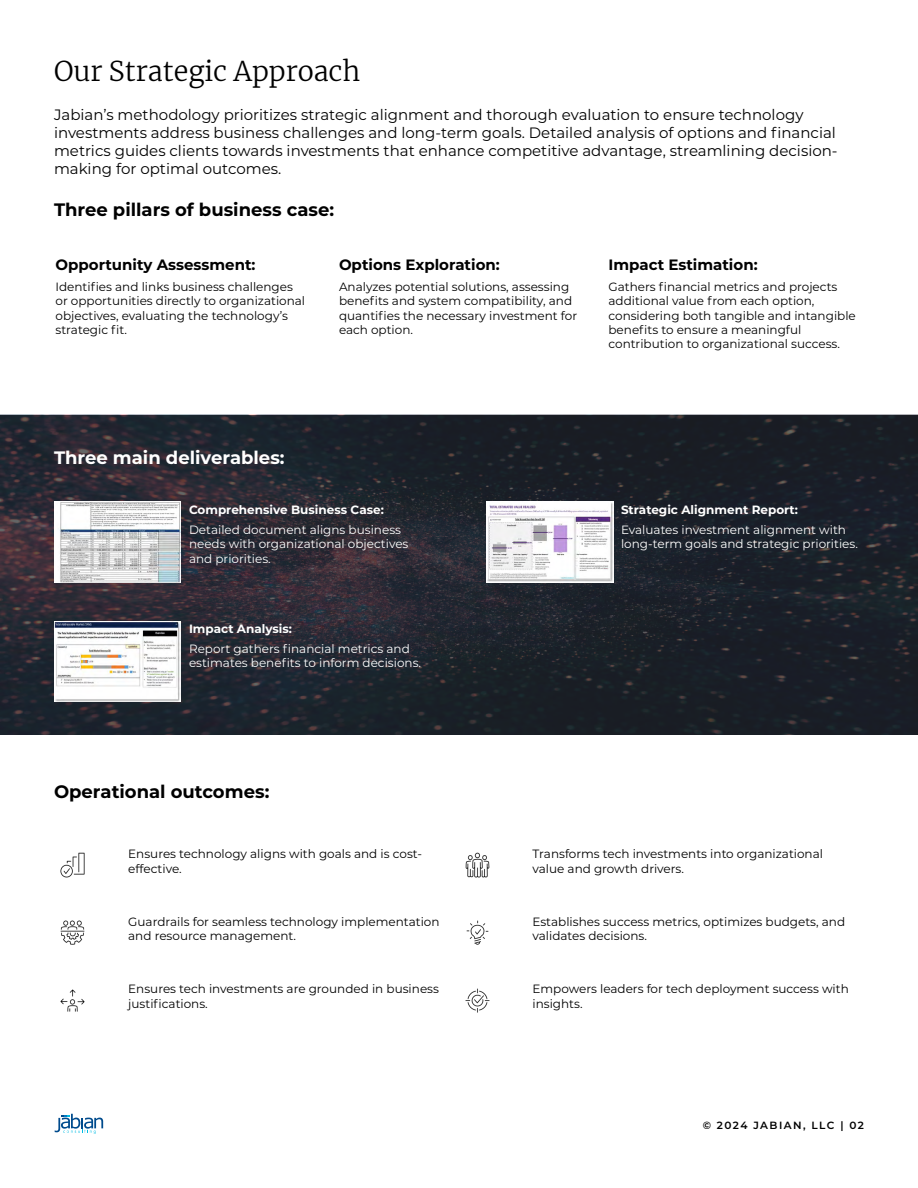
<style>
.page{position:relative;width:918px;height:1188px;background:#fff}
.page>*{position:absolute;margin:0;border:0;box-sizing:border-box;transform-origin:0 0}
.t1{font:300 27px "Merriweather";color:#000}
.t2{font:700 18px "Montserrat";color:#000}
.t3{font:700 18px "Montserrat";color:#fff}
.t4{font:15px/18px "Montserrat";color:#000}
.t5{font:700 15px "Montserrat";color:#000}
.t6{font:12px/14.4px "Montserrat";color:#000}
.t7{font:12px/14.4px "Montserrat";color:#fff}
.t8{font:700 12px "Montserrat";color:#fff}
.t9{font:600 10.5px "Montserrat";letter-spacing:.135em;color:#000}
</style>
<div class="page">
<img style="left:0;top:415px;width:918px;height:320px">
<img style="left:54px;top:502px;width:126px;height:81px">
<img style="left:487px;top:502px;width:126px;height:81px">
<img style="left:54px;top:621px;width:126px;height:81px">
<img style="left:60px;top:852px;width:25px;height:26px">
<img style="left:465px;top:852px;width:25px;height:26px">
<img style="left:60px;top:920px;width:25px;height:25px">
<img style="left:466px;top:920px;width:23px;height:25px">
<img style="left:60px;top:989px;width:25px;height:23px">
<img style="left:465px;top:988px;width:25px;height:25px">
<svg style="left:55px;top:1114px;width:48px;height:20px"></svg>
<h1 class="t1" style="left:54px;top:52px;width:308px">Our Strategic Approach</h1>
<p class="t4" style="left:54px;top:105px;width:785px">Jabian’s methodology prioritizes strategic alignment and thorough evaluation to ensure technology investments address business challenges and long-term goals. Detailed analysis of options and financial metrics guides clients towards investments that enhance competitive advantage, streamlining decision&shy;making for optimal outcomes.</p>
<h2 class="t2" style="left:54px;top:196px;width:282px">Three pillars of business case:</h2>
<p class="t5" style="left:56px;top:253px;width:202px">Opportunity Assessment:</p>
<p class="t5" style="left:339px;top:253px;width:162px">Options Exploration:</p>
<p class="t5" style="left:609px;top:253px;width:151px">Impact Estimation:</p>
<p class="t6" style="left:56px;top:279px;width:251px">Identifies and links business challenges or opportunities directly to organizational objectives, evaluating the technology’s strategic fit.</p>
<p class="t6" style="left:339px;top:279px;width:240px">Analyzes potential solutions, assessing benefits and system compatibility, and quantifies the necessary investment for each option.</p>
<p class="t6" style="left:608px;top:279px;width:249px">Gathers financial metrics and projects additional value from each option, considering both tangible and intangible benefits to ensure a meaningful contribution to organizational success.</p>
<h2 class="t3" style="left:54px;top:445px;width:232px">Three main deliverables:</h2>
<p class="t8" style="left:189px;top:501px;width:196px">Comprehensive Business Case:</p>
<p class="t7" style="left:189px;top:522px;width:221px">Detailed document aligns business needs with organizational objectives and priorities.</p>
<p class="t8" style="left:189px;top:620px;width:105px">Impact Analysis:</p>
<p class="t7" style="left:189px;top:641px;width:234px">Report gathers financial metrics and estimates benefits to inform decisions.</p>
<h2 class="t2" style="left:54px;top:779px;width:217px">Operational outcomes:</h2>
<p class="t8" style="left:621px;top:501px;width:178px">Strategic Alignment Report:</p>
<p class="t7" style="left:621px;top:522px;width:238px">Evaluates investment alignment with long-term goals and strategic priorities.</p>
<p class="t6" style="left:128px;top:847px;width:295px">Ensures technology aligns with goals and is cost&shy;effective.</p>
<p class="t6" style="left:533px;top:847px;width:292px">Transforms tech investments into organizational value and growth drivers.</p>
<p class="t6" style="left:128px;top:914px;width:313px">Guardrails for seamless technology implementation and resource management.</p>
<p class="t6" style="left:533px;top:914px;width:314px">Establishes success metrics, optimizes budgets, and validates decisions.</p>
<p class="t6" style="left:128px;top:982px;width:312px">Ensures tech investments are grounded in business justifications.</p>
<p class="t6" style="left:533px;top:982px;width:318px">Empowers leaders for tech deployment success with insights.</p>
<p class="t9" style="left:703px;top:1117px;width:163px">© 2024 JABIAN, LLC | 02</p>
</div>
